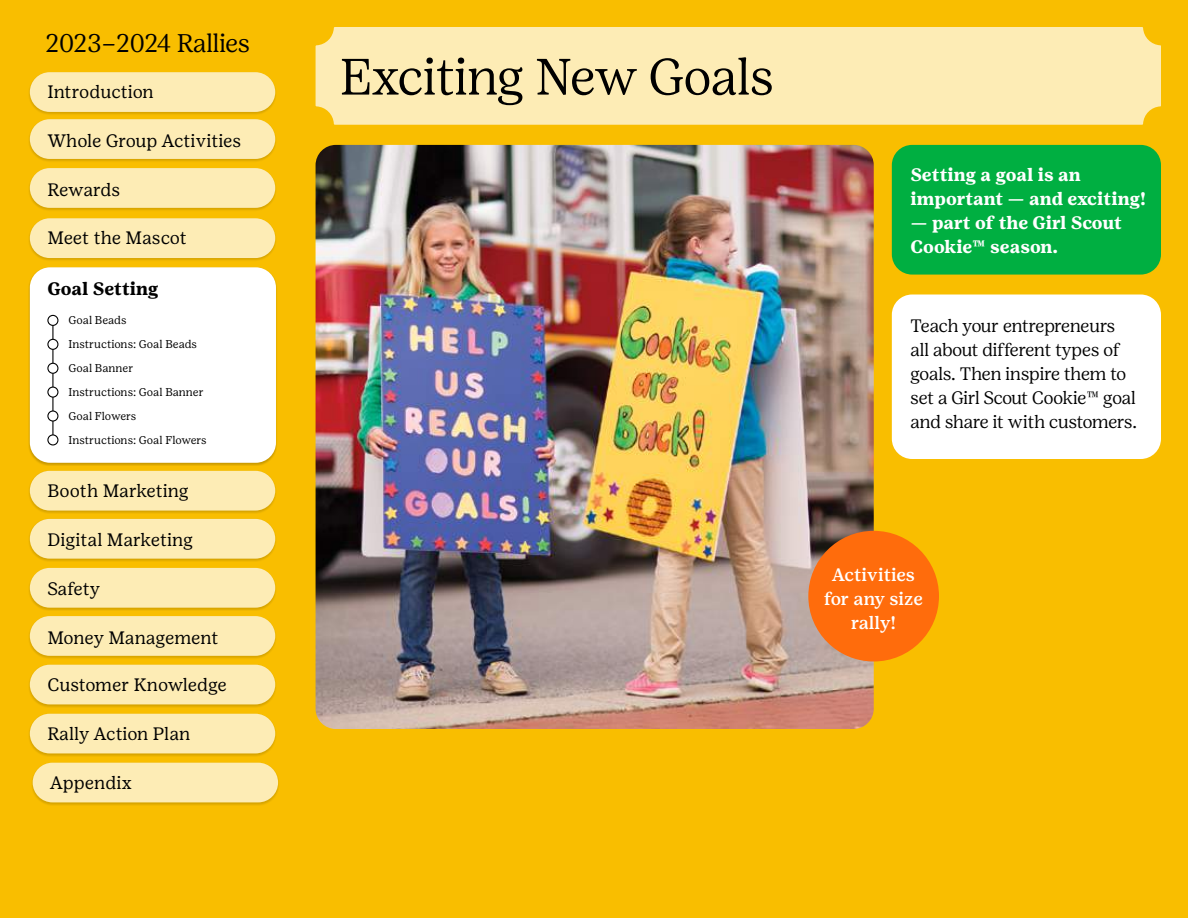
<style>
.page{position:relative;width:1188px;height:918px;background:#f9be00}
.page>*{position:absolute;margin:0;border:0;box-sizing:border-box;transform-origin:0 0}
.t1{font:300 51px "Girl Scout Display";letter-spacing:-.01em;color:#000}
.t2{font:300 25.5px "Girl Scout Display";letter-spacing:-.005em;color:#000}
.t3{font:18px "Girl Scout Text";letter-spacing:-.005em;color:#000}
.t4{font:300 18px/24px "Girl Scout Display";color:#000}
.t5{font:700 18px/24px "Girl Scout Text";color:#fff}
.t6{font:500 18px/24px "Girl Scout Text";color:#fff;text-align:center}
.t7{font:700 18px "Girl Scout Text";color:#000}
.t8{font:11.25px/24px "Girl Scout Text";color:#000}
</style>
<div class="page">
<div style="left:316px;top:27px;width:845px;height:98px;background:#fdecb5"></div>
<div style="left:892px;top:145px;width:269px;height:130px;background:#00af41;border-radius:20px"></div>
<div style="left:892px;top:295px;width:269px;height:164px;background:#fff;border-radius:20px"></div>
<img style="left:316px;top:145px;width:558px;height:584px">
<div style="left:808px;top:531px;width:131px;height:131px;background:#ff6c0c;border-radius:50%"></div>
<div style="left:28px;top:218px;width:249px;height:43px;background:#000;opacity:.2"></div>
<div style="left:30px;top:218px;width:245px;height:40px;background:#fdecb5;border-radius:20px"></div>
<div style="left:28px;top:267px;width:250px;height:199px;background:#000;opacity:.2"></div>
<div style="left:30px;top:267px;width:246px;height:196px;background:#fff;border-radius:20px"></div>
<hr style="left:52px;top:321px;width:1px;height:120px;background:#000">
<div style="left:48px;top:315px;width:10px;height:10px;background:#fff;border-radius:50%"></div>
<div style="left:47px;top:315px;width:11px;height:11px;border:1px solid #000;border-radius:50%"></div>
<div style="left:48px;top:339px;width:10px;height:10px;background:#fff;border-radius:50%"></div>
<div style="left:47px;top:339px;width:11px;height:11px;border:1px solid #000;border-radius:50%"></div>
<div style="left:48px;top:387px;width:10px;height:10px;background:#fff;border-radius:50%"></div>
<div style="left:47px;top:387px;width:11px;height:11px;border:1px solid #000;border-radius:50%"></div>
<div style="left:48px;top:363px;width:10px;height:10px;background:#fff;border-radius:50%"></div>
<div style="left:47px;top:363px;width:11px;height:11px;border:1px solid #000;border-radius:50%"></div>
<div style="left:48px;top:411px;width:10px;height:10px;background:#fff;border-radius:50%"></div>
<div style="left:47px;top:410px;width:11px;height:12px;border:1px solid #000;border-radius:50%"></div>
<div style="left:48px;top:435px;width:10px;height:10px;background:#fff;border-radius:50%"></div>
<div style="left:47px;top:434px;width:11px;height:12px;border:1px solid #000;border-radius:50%"></div>
<div style="left:28px;top:168px;width:249px;height:43px;background:#000;opacity:.2"></div>
<div style="left:30px;top:168px;width:245px;height:40px;background:#fdecb5;border-radius:20px"></div>
<div style="left:28px;top:119px;width:249px;height:43px;background:#000;opacity:.2"></div>
<div style="left:30px;top:119px;width:245px;height:40px;background:#fdecb5;border-radius:20px"></div>
<div style="left:28px;top:72px;width:249px;height:43px;background:#000;opacity:.2"></div>
<div style="left:30px;top:72px;width:245px;height:40px;background:#fdecb5;border-radius:20px"></div>
<div style="left:28px;top:616px;width:249px;height:43px;background:#000;opacity:.2"></div>
<div style="left:30px;top:616px;width:245px;height:40px;background:#fdecb5;border-radius:20px"></div>
<div style="left:28px;top:568px;width:249px;height:43px;background:#000;opacity:.2"></div>
<div style="left:30px;top:568px;width:245px;height:40px;background:#fdecb5;border-radius:20px"></div>
<div style="left:28px;top:519px;width:249px;height:43px;background:#000;opacity:.2"></div>
<div style="left:30px;top:519px;width:245px;height:40px;background:#fdecb5;border-radius:20px"></div>
<div style="left:28px;top:665px;width:249px;height:43px;background:#000;opacity:.2"></div>
<div style="left:30px;top:665px;width:245px;height:39px;background:#fdecb5;border-radius:20px"></div>
<div style="left:28px;top:471px;width:249px;height:43px;background:#000;opacity:.2"></div>
<div style="left:30px;top:471px;width:245px;height:40px;background:#fdecb5;border-radius:20px"></div>
<div style="left:28px;top:714px;width:249px;height:43px;background:#000;opacity:.2"></div>
<div style="left:30px;top:714px;width:245px;height:39px;background:#fdecb5;border-radius:20px"></div>
<div style="left:31px;top:763px;width:249px;height:43px;background:#000;opacity:.2"></div>
<div style="left:33px;top:763px;width:245px;height:39px;background:#fdecb5;border-radius:20px"></div>
<h2 class="t2" style="left:45px;top:29px;width:206px">2023–2024 Rallies</h2>
<p class="t3" style="left:47px;top:82px;width:108px">Introduction</p>
<p class="t3" style="left:47px;top:130px;width:195px">Whole Group Activities</p>
<p class="t3" style="left:47px;top:179px;width:74px">Rewards</p>
<p class="t3" style="left:47px;top:228px;width:141px">Meet the Mascot</p>
<p class="t7" style="left:48px;top:278px;width:113px">Goal Setting</p>
<p class="t8" style="left:69px;top:308px;width:140px">Goal Beads<br>Instructions: Goal Beads<br>Goal Banner<br>Instructions: Goal Banner<br>Goal Flowers<br>Instructions: Goal Flowers</p>
<p class="t3" style="left:47px;top:481px;width:143px">Booth Marketing</p>
<p class="t3" style="left:47px;top:530px;width:147px">Digital Marketing</p>
<p class="t3" style="left:47px;top:578px;width:54px">Safety</p>
<p class="t3" style="left:47px;top:627px;width:173px">Money Management</p>
<p class="t3" style="left:47px;top:675px;width:181px">Customer Knowledge</p>
<p class="t3" style="left:47px;top:724px;width:145px">Rally Action Plan</p>
<p class="t3" style="left:50px;top:773px;width:83px">Appendix</p>
<h1 class="t1" style="left:340px;top:48px;width:435px">Exciting New Goals</h1>
<p class="t5" style="left:910px;top:163px;width:237px">Setting a goal is an important — and exciting!</p>
<p class="t5" style="left:910px;top:211px;width:213px">— part of the Girl Scout<br>Cookie™ season.</p>
<p class="t4" style="left:910px;top:314px;width:228px">Teach your entrepreneurs all about different types of goals. Then inspire them to set a Girl Scout Cookie™ goal and share it with customers.</p>
<p class="t6" style="left:824px;top:562px;width:100px">Activities for any size rally!</p>
</div>
